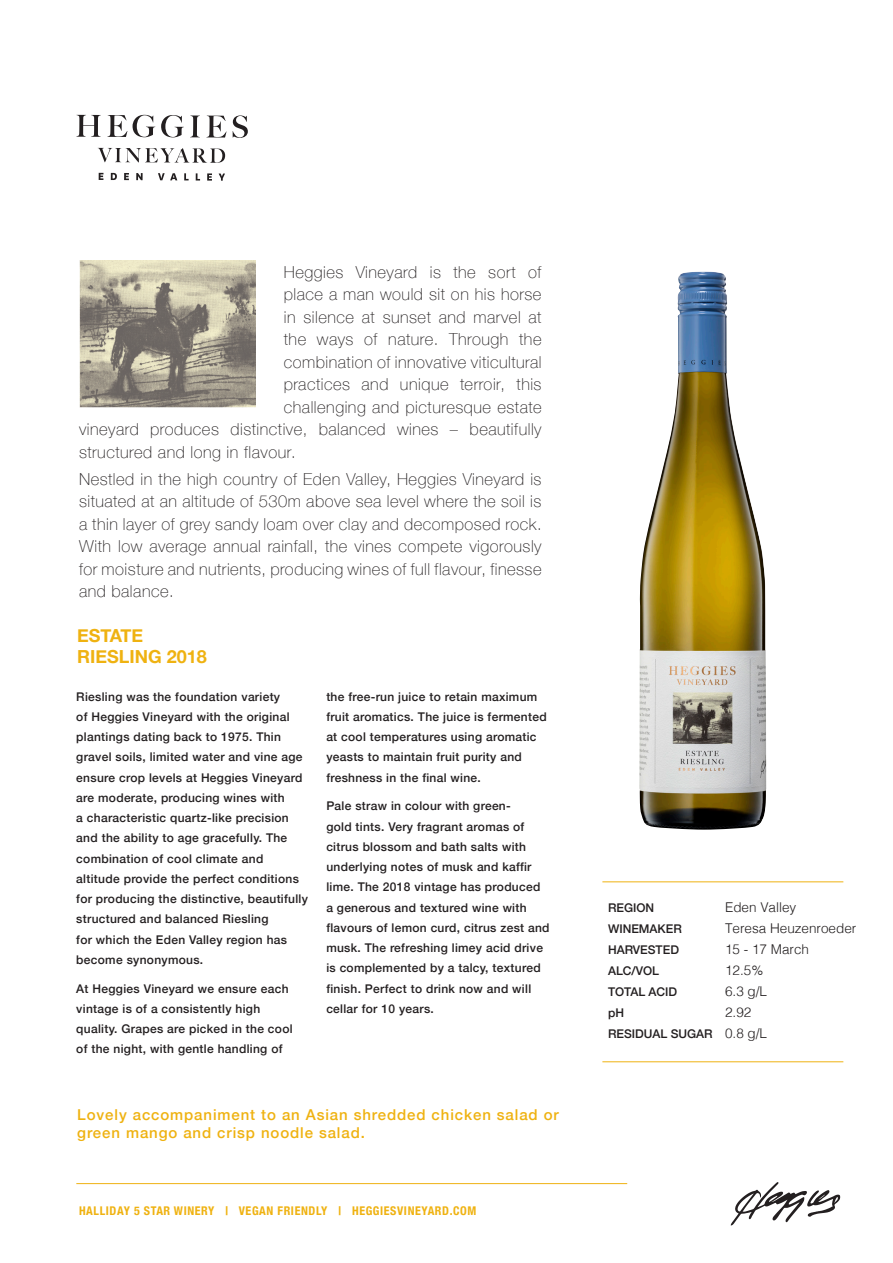
<style>
.page{position:relative;width:893px;height:1263px;background:#fff}
.page>*{position:absolute;margin:0;border:0;box-sizing:border-box;transform-origin:0 0}
.t1{font:700 18px "Helvetica Neue";color:#efb211}
.t2{font:100 16.5px/22.5px "Helvetica Neue";letter-spacing:.03em;color:#231f20;text-align:justify}
.t3{font:500 15px/18px "Helvetica Neue";letter-spacing:.06em;color:#efb211}
.t4{font:300 13.5px "Helvetica";color:#231f20}
.t5{font:500 12px/20.2px "Helvetica Neue";letter-spacing:.025em;color:#231f20}
.t6{font:700 condensed 12px "Helvetica Neue";letter-spacing:.05em;color:#efb211}
.t7{font:500 12px "Helvetica Neue";color:#231f20}
.s1{font-family:"Helvetica";font-weight:300;font-size:13.5px}
</style>
<div class="page">
<img style="left:639px;top:272px;width:127px;height:558px">
<svg style="left:731px;top:1182px;width:109px;height:43px"></svg>
<img style="left:79px;top:260px;width:177px;height:147px">
<hr style="left:76px;top:1183px;width:551px;height:1px;background:#efb211">
<svg style="left:99px;top:173px;width:4px;height:7px"></svg>
<svg style="left:111px;top:173px;width:6px;height:7px"></svg>
<svg style="left:124px;top:173px;width:5px;height:7px"></svg>
<svg style="left:136px;top:173px;width:7px;height:7px"></svg>
<svg style="left:158px;top:173px;width:19px;height:7px"></svg>
<svg style="left:184px;top:173px;width:5px;height:7px"></svg>
<svg style="left:196px;top:173px;width:4px;height:8px"></svg>
<svg style="left:207px;top:173px;width:5px;height:8px"></svg>
<svg style="left:219px;top:174px;width:6px;height:7px"></svg>
<svg style="left:76px;top:115px;width:25px;height:22px"></svg>
<svg style="left:107px;top:115px;width:20px;height:22px"></svg>
<svg style="left:133px;top:115px;width:22px;height:22px"></svg>
<svg style="left:161px;top:115px;width:23px;height:22px"></svg>
<svg style="left:190px;top:115px;width:10px;height:22px"></svg>
<svg style="left:206px;top:116px;width:21px;height:22px"></svg>
<svg style="left:233px;top:115px;width:15px;height:23px"></svg>
<svg style="left:98px;top:148px;width:127px;height:15px"></svg>
<hr style="left:602px;top:881px;width:241px;height:1px;background:#efb211">
<hr style="left:602px;top:1061px;width:241px;height:1px;background:#efb211">
<p class="t2" style="left:284px;top:260px;width:259px">Heggies Vineyard is the sort of</p>
<p class="t2" style="left:284px;top:282px;width:259px">place a man would sit on his horse</p>
<p class="t2" style="left:284px;top:305px;width:259px">in silence at sunset and marvel at</p>
<p class="t2" style="left:284px;top:327px;width:259px">the ways of nature. Through the</p>
<p class="t2" style="left:284px;top:350px;width:259px">combination of innovative viticultural</p>
<p class="t2" style="left:284px;top:372px;width:259px">practices and unique terroir, this</p>
<p class="t2" style="left:284px;top:395px;width:259px">challenging and picturesque estate</p>
<p class="t2" style="left:79px;top:417px;width:464px">vineyard produces distinctive, balanced wines – beautifully</p>
<p class="t2" style="left:79px;top:440px;width:218px">structured and long in flavour.</p>
<p class="t2" style="left:79px;top:467px;width:464px">Nestled in the high country of Eden Valley, Heggies Vineyard is situated at an altitude of 530m above sea level where the soil is a thin layer of grey sandy loam over clay and decomposed rock.<br>With low average annual rainfall, the vines compete vigorously for moisture and nutrients, producing wines of full flavour, finesse and balance.</p>
<p class="t1" style="left:77px;top:621px;width:68px">ESTATE</p>
<p class="t1" style="left:77px;top:643px;width:131px">RIESLING 2018</p>
<p class="t5" style="left:76px;top:685px;width:233px">Riesling was the foundation variety<br>of Heggies Vineyard with the original plantings dating back to 1975. Thin gravel soils, limited water and vine age ensure crop levels at Heggies Vineyard are moderate, producing wines with<br>a characteristic quartz-like precision and the ability to age gracefully. The combination of cool climate and altitude provide the perfect conditions for producing the distinctive, beautifully structured and balanced Riesling<br>for which the Eden Valley region has become synonymous.</p>
<p class="t5" style="left:76px;top:977px;width:218px">At Heggies Vineyard we ensure each vintage is of a consistently high quality. Grapes are picked in the cool of the night, with gentle handling of</p>
<p class="t5" style="left:326px;top:685px;width:222px">the free-run juice to retain maximum fruit aromatics. The juice is fermented at cool temperatures using aromatic yeasts to maintain fruit purity and freshness in the final wine.</p>
<p class="t5" style="left:326px;top:795px;width:225px">Pale straw in colour with green-<br>gold tints. Very fragrant aromas of citrus blossom and bath salts with underlying notes of musk and kaffir lime. The 2018 vintage has produced a generous and textured wine with flavours of lemon curd, citrus zest and musk. The refreshing limey acid drive is complemented by a talcy, textured finish. Perfect to drink now and will cellar for 10 years.</p>
<p class="t3" style="left:77px;top:1104px;width:483px">Lovely accompaniment to an Asian shredded chicken salad or green mango and crisp noodle salad.</p>
<p class="t6" style="left:79px;top:1201px;width:399px">HALLIDAY 5 STAR WINERY | VEGAN FRIENDLY | HEGGIESVINEYARD.COM</p>
<p class="t5" style="left:608px;top:897px;width:48px">REGION</p>
<p class="t4" style="left:725px;top:896px;width:73px">Eden Valley</p>
<p class="t7" style="left:608px;top:919px;width:75px">WINEMAKER</p>
<p class="t4" style="left:725px;top:917px;width:133px">Teresa Heuzenroeder</p>
<p class="t7" style="left:608px;top:940px;width:72px">HARVESTED</p>
<p class="t4" style="left:725px;top:938px;width:86px">15 - 17 March</p>
<p class="t5" style="left:608px;top:960px;width:53px">ALC/VOL</p>
<p class="t4" style="left:725px;top:959px;width:40px">12.5%</p>
<p class="t7" style="left:608px;top:982px;width:71px">TOTAL ACID</p>
<p class="t4" style="left:725px;top:980px;width:44px">6.3 g/L</p>
<p class="t5" style="left:608px;top:1002px;width:17px">pH</p>
<p class="t4" style="left:725px;top:1001px;width:28px">2.92</p>
<p class="t7" style="left:608px;top:1024px;width:161px">RESIDUAL SUGAR <span class="s1">0.8 g/L</span></p>
</div>
